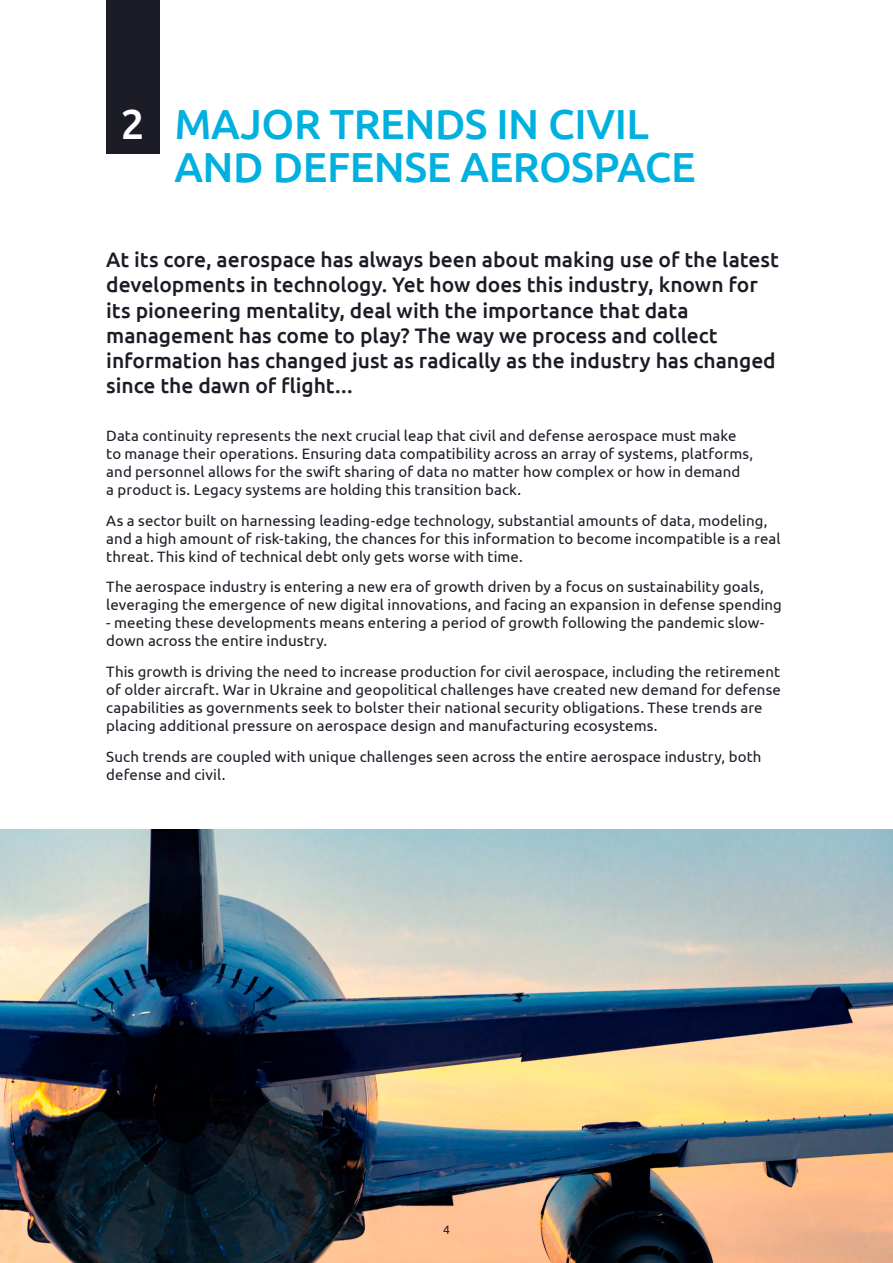
<style>
.page{position:relative;width:893px;height:1263px;background:#fff}
.page>*{position:absolute;margin:0;border:0;box-sizing:border-box;transform-origin:0 0}
.t1{font:500 42px/43.5px "Ubuntu";letter-spacing:-.01em;color:#00b0df}
.t2{font:500 21px/25.2px "Ubuntu";letter-spacing:-.005em;color:#1c1c27}
.t3{font:15px/18px "Ubuntu";letter-spacing:.01em;color:#1c1c27}
.t4{font:12px "Ubuntu";color:#1c1c27}
.s1{color:#fff}
</style>
<div class="page">
<img style="left:0;top:829px;width:893px;height:434px">
<hr style="left:892px;top:458px;width:1px;height:431px;background:#031623">
<div style="left:106px;top:0;width:53px;height:153px;background:#1c1c27"></div>
<h1 class="t1" style="left:174px;top:101px;width:523px;text-indent:-53px"><span class="s1">2</span> MAJOR TRENDS IN CIVIL<br>AND DEFENSE AEROSPACE</h1>
<p class="t2" style="left:106px;top:246px;width:674px">At its core, aerospace has always been about making use of the latest developments in technology. Yet how does this industry, known for its pioneering mentality, deal with the importance that data management has come to play? The way we process and collect information has changed just as radically as the industry has changed since the dawn of flight...</p>
<p class="t3" style="left:106px;top:426px;width:648px">Data continuity represents the next crucial leap that civil and defense aerospace must make to manage their operations. Ensuring data compatibility across an array of systems, platforms, and personnel allows for the swift sharing of data no matter how complex or how in demand<br>a product is. Legacy systems are holding this transition back.</p>
<p class="t3" style="left:106px;top:511px;width:676px">As a sector built on harnessing leading-edge technology, substantial amounts of data, modeling, and a high amount of risk-taking, the chances for this information to become incompatible is a real threat. This kind of technical debt only gets worse with time.</p>
<p class="t3" style="left:106px;top:578px;width:677px">The aerospace industry is entering a new era of growth driven by a focus on sustainability goals, leveraging the emergence of new digital innovations, and facing an expansion in defense spending</p>
<p class="t3" style="left:106px;top:614px;width:659px">- meeting these developments means entering a period of growth following the pandemic slow&shy;down across the entire industry.</p>
<p class="t3" style="left:106px;top:662px;width:676px">This growth is driving the need to increase production for civil aerospace, including the retirement of older aircraft. War in Ukraine and geopolitical challenges have created new demand for defense capabilities as governments seek to bolster their national security obligations. These trends are placing additional pressure on aerospace design and manufacturing ecosystems.</p>
<p class="t3" style="left:106px;top:747px;width:657px">Such trends are coupled with unique challenges seen across the entire aerospace industry, both defense and civil.<span class="s1">b</span></p>
<p class="t4" style="left:443px;top:1222px;width:8px">4</p>
</div>
